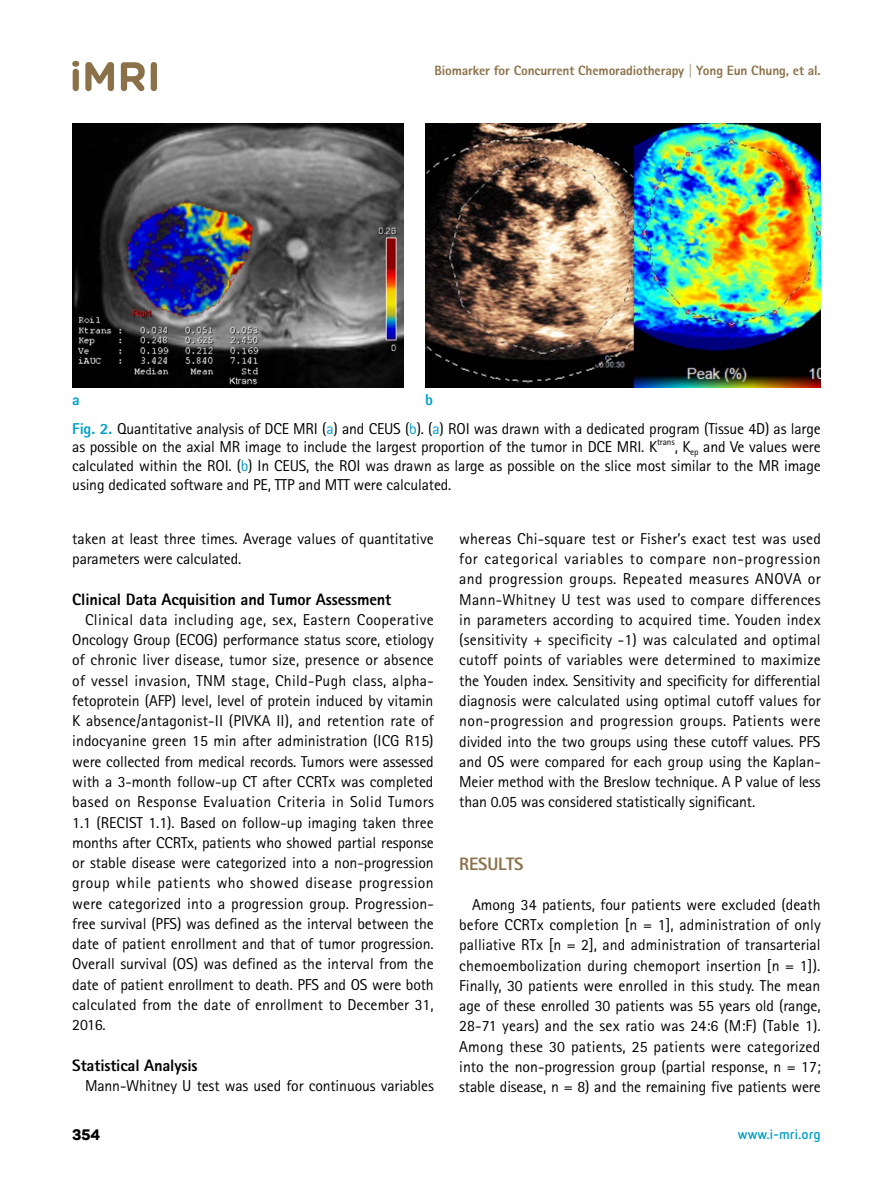
<style>
.page{position:relative;width:893px;height:1191px;background:#fff}
.page>*{position:absolute;margin:0;border:0;box-sizing:border-box;transform-origin:0 0}
.t1{font:800 18px "Rotis Sans Serif Std";letter-spacing:-.01em;color:#8b7149}
.t2{font:800 16.5px "Rotis Sans Serif Std";letter-spacing:-.01em;color:#000}
.t3{font:15.75px/20.2px "Rotis Sans Serif Std";letter-spacing:-.01em;color:#000;text-align:justify}
.t4{font:800 15.75px "Rotis Sans Serif Std";color:#00a0c8}
.t5{font:800 15px "Panton";color:#000}
.t6{font:800 13.5px "Rotis Sans Serif Std";letter-spacing:-.01em;color:#8b7149}
.t7{font:700 13.5px "Netto Pro";color:#00a0c8}
.t8{font:9.15px "Rotis Sans Serif Std";letter-spacing:-.01em;color:#000}
.s1{font-weight:800;color:#00a0c8}
.s2{color:#00a0c8}
</style>
<div class="page">
<svg style="left:72px;top:61px;width:7px;height:30px"></svg>
<svg style="left:85px;top:62px;width:29px;height:29px"></svg>
<svg style="left:121px;top:62px;width:24px;height:29px"></svg>
<svg style="left:151px;top:62px;width:6px;height:29px"></svg>
<img style="left:72px;top:123px;width:332px;height:264px">
<img style="left:425px;top:123px;width:396px;height:264px">
<p class="t6" style="left:434px;top:62px;width:388px">Biomarker for Concurrent Chemoradiotherapy | Yong Eun Chung, et al.</p>
<p class="t4" style="left:72px;top:389px;width:9px">a</p>
<p class="t4" style="left:425px;top:389px;width:9px">b</p>
<p class="t3" style="left:72px;top:419px;width:750px;line-height:18.8px"><span class="s1">Fig. 2.</span> Quantitative analysis of DCE MRI (<span class="s2">a</span>) and CEUS (<span class="s2">b</span>). (<span class="s2">a</span>) ROI was drawn with a dedicated program (Tissue 4D) as large as possible on the axial MR image to include the largest proportion of the tumor in DCE MRI. K</p>
<p class="t8" style="left:657px;top:436px;width:19px">trans</p>
<p class="t3" style="left:72px;top:437px;width:750px;line-height:18.8px;text-indent:602px">, K<sub>ep</sub> and Ve values were calculated within the ROI. (<span class="s2">b</span>) In CEUS, the ROI was drawn as large as possible on the slice most similar to the MR image using dedicated software and PE, TTP and MTT were calculated.</p>
<p class="t3" style="left:72px;top:528px;width:363px">taken at least three times. Average values of quantitative parameters were calculated.</p>
<p class="t2" style="left:72px;top:589px;width:321px">Clinical Data Acquisition and Tumor Assessment</p>
<p class="t3" style="left:72px;top:609px;width:363px;text-indent:13px">Clinical data including age, sex, Eastern Cooperative Oncology Group (ECOG) performance status score, etiology of chronic liver disease, tumor size, presence or absence of vessel invasion, TNM stage, Child-Pugh class, alpha&shy;fetoprotein (AFP) level, level of protein induced by vitamin K absence/antagonist-II (PIVKA II), and retention rate of indocyanine green 15 min after administration (ICG R15) were collected from medical records. Tumors were assessed with a 3-month follow-up CT after CCRTx was completed based on Response Evaluation Criteria in Solid Tumors 1.1 (RECIST 1.1). Based on follow-up imaging taken three months after CCRTx, patients who showed partial response or stable disease were categorized into a non-progression group while patients who showed disease progression were categorized into a progression group. Progression&shy;free survival (PFS) was defined as the interval between the date of patient enrollment and that of tumor progression.<br>Overall survival (OS) was defined as the interval from the date of patient enrollment to death. PFS and OS were both calculated from the date of enrollment to December 31, 2016.</p>
<p class="t2" style="left:72px;top:1055px;width:127px">Statistical Analysis</p>
<p class="t3" style="left:85px;top:1075px;width:350px">Mann-Whitney U test was used for continuous variables</p>
<p class="t3" style="left:459px;top:528px;width:363px">whereas Chi-square test or Fisher’s exact test was used for categorical variables to compare non-progression and progression groups. Repeated measures ANOVA or Mann-Whitney U test was used to compare differences in parameters according to acquired time. Youden index (sensitivity + specificity -1) was calculated and optimal cutoff points of variables were determined to maximize the Youden index. Sensitivity and specificity for differential diagnosis were calculated using optimal cutoff values for non-progression and progression groups. Patients were divided into the two groups using these cutoff values. PFS and OS were compared for each group using the Kaplan-Meier method with the Breslow technique. A P value of less than 0.05 was considered statistically significant.</p>
<p class="t1" style="left:459px;top:852px;width:66px">RESULTS</p>
<p class="t3" style="left:459px;top:894px;width:363px;text-indent:13px">Among 34 patients, four patients were excluded (death before CCRTx completion [n = 1], administration of only palliative RTx [n = 2], and administration of transarterial chemoembolization during chemoport insertion [n = 1]).<br>Finally, 30 patients were enrolled in this study. The mean age of these enrolled 30 patients was 55 years old (range, 28-71 years) and the sex ratio was 24:6 (M:F) (Table 1).<br>Among these 30 patients, 25 patients were categorized into the non-progression group (partial response, n = 17; stable disease, n = 8) and the remaining five patients were</p>
<p class="t5" style="left:72px;top:1125px;width:29px">354</p>
<p class="t7" style="left:738px;top:1124px;width:84px">www.i-mri.org</p>
</div>
